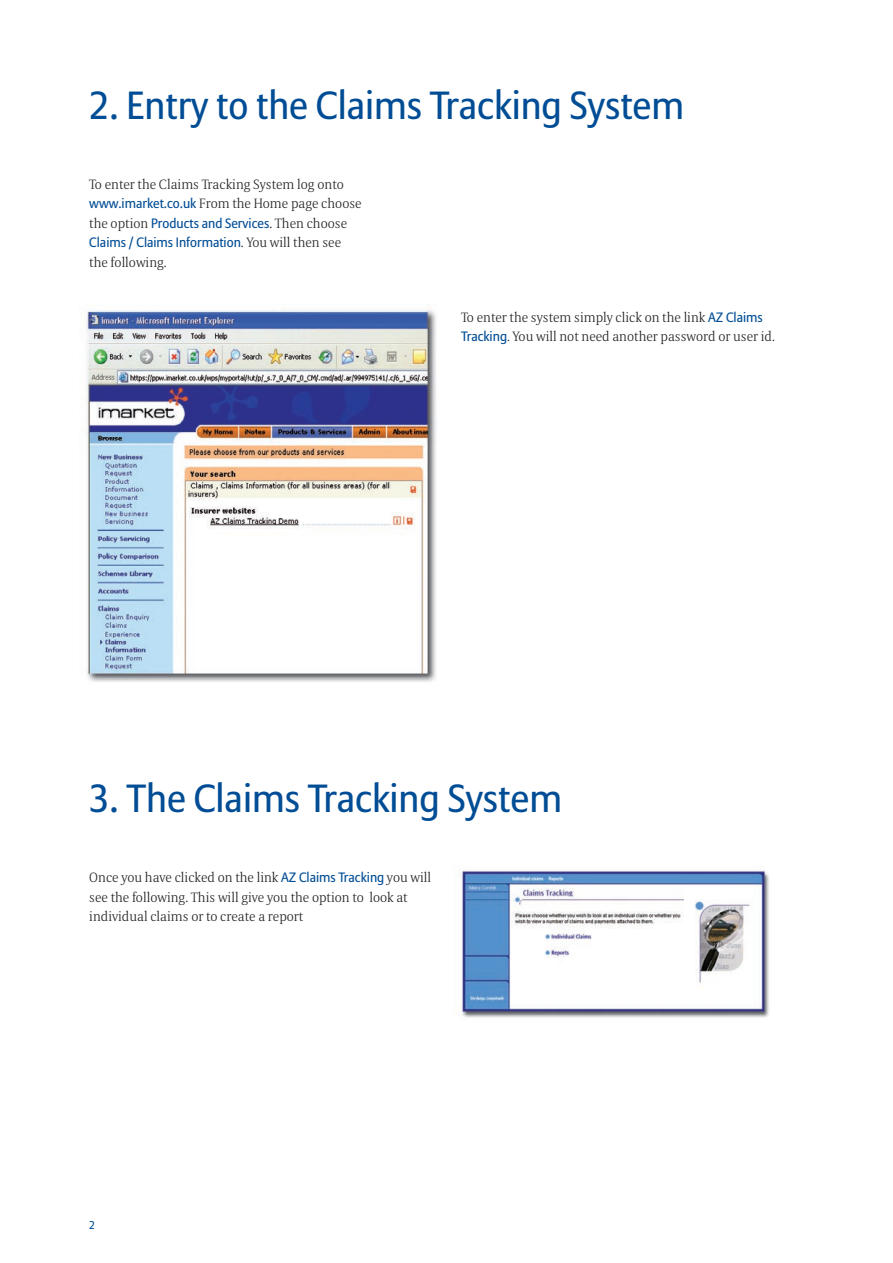
<style>
.page{position:relative;width:893px;height:1263px;background:#fff}
.page>*{position:absolute;margin:0;border:0;box-sizing:border-box;transform-origin:0 0}
.t1{font:39px "Allianz Sans";color:#014d95}
.t2{font:300 13.5px/19.5px "Allianz Serif";color:#231f20}
.t3{font:11.25px "Allianz Sans";color:#014d95}
.s1{font-family:"Allianz Sans";font-weight:400;color:#014d95}
</style>
<div class="page">
<img style="left:82px;top:310px;width:356px;height:372px">
<img style="left:453px;top:870px;width:316px;height:148px">
<h1 class="t1" style="left:89px;top:89px;width:596px">2. Entry to the Claims Tracking System</h1>
<p class="t2" style="left:89px;top:176px;width:274px">To enter the Claims Tracking System log onto <span class="s1">www.imarket.co.uk</span> From the Home page choose the option <span class="s1">Products and Services</span>. Then choose <span class="s1">Claims / Claims Information</span>. You will then see the following.</p>
<p class="t2" style="left:461px;top:309px;width:315px">To enter the system simply click on the link <span class="s1">AZ Claims<br>Tracking</span>. You will not need another password or user id.</p>
<h1 class="t1" style="left:89px;top:782px;width:474px">3. The Claims Tracking System</h1>
<p class="t2" style="left:89px;top:869px;width:343px">Once you have clicked on the link <span class="s1">AZ Claims Tracking</span> you will see the following. This will give you the option to look at individual claims or to create a report</p>
<p class="t3" style="left:89px;top:1220px;width:7px">2</p>
</div>
